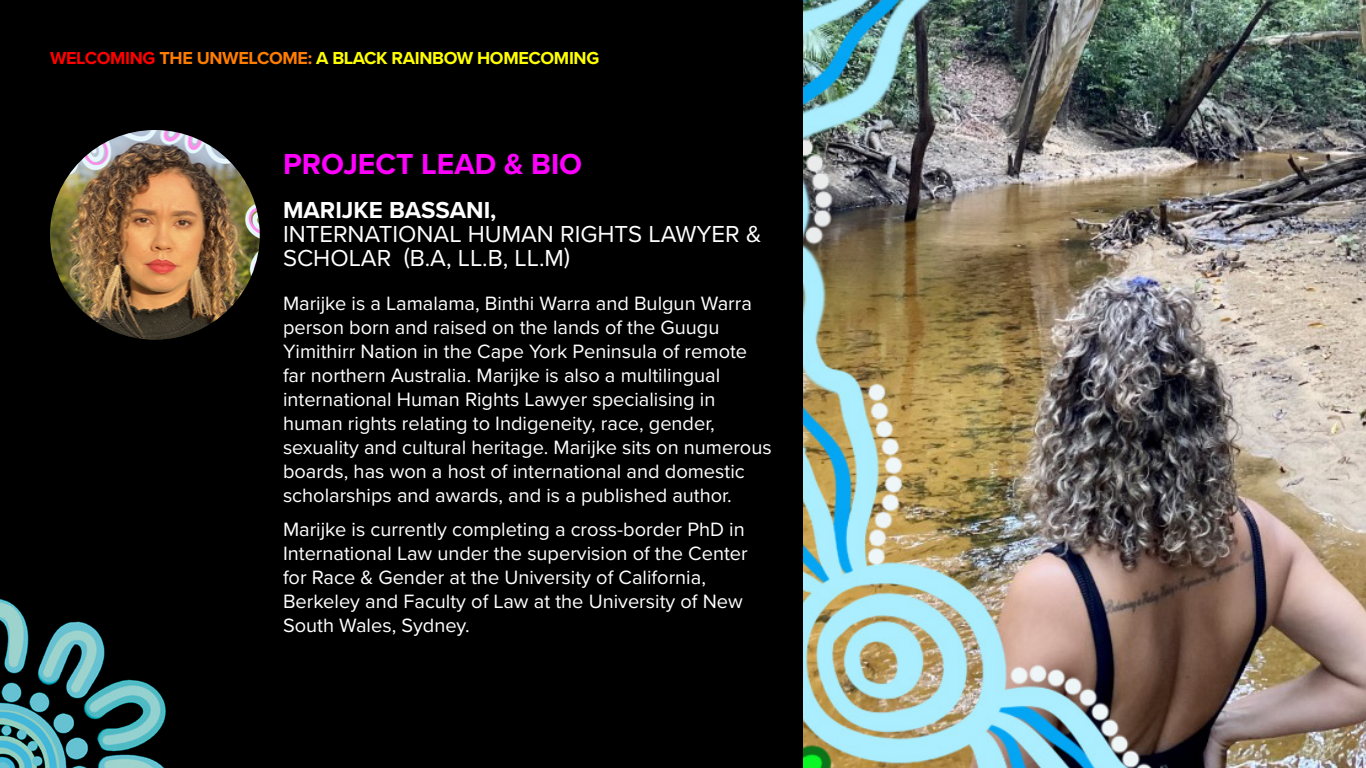
<style>
.page{position:relative;width:1366px;height:768px;background:#000}
.page>*{position:absolute;margin:0;border:0;box-sizing:border-box;transform-origin:0 0}
.t1{font:700 30px "Proxima Nova";color:#f0f}
.t2{font:24px/24px "Proxima Nova";color:#fff}
.t3{font:700 24px "Proxima Nova";color:#fff}
.t4{font:20px/24px "Proxima Nova";color:#fff}
.t5{font:700 18px "Proxima Nova";letter-spacing:-.02em;color:#ff0}
.s1{color:#f00}
.s2{color:#ff7d00}
</style>
<div class="page">
<img style="left:50px;top:130px;width:210px;height:210px;border-radius:105px">
<img style="left:803px;top:0;width:563px;height:768px">
<img style="left:0;top:599px;width:166px;height:169px">
<p class="t5" style="left:50px;top:45px;width:551px"><span class="s1">WELCOMING</span> <span class="s2">THE UNWELCOME:</span> A BLACK RAINBOW HOMECOMING</p>
<h1 class="t1" style="left:283px;top:141px;width:301px">PROJECT LEAD &amp; BIO</h1>
<p class="t3" style="left:283px;top:192px;width:215px">MARIJKE BASSANI,</p>
<p class="t2" style="left:283px;top:221px;width:480px">INTERNATIONAL HUMAN RIGHTS LAWYER &amp;<br>SCHOLAR (B.A, LL.B, LL.M)</p>
<p class="t4" style="left:283px;top:290px;width:490px">Marijke is a Lamalama, Binthi Warra and Bulgun Warra person born and raised on the lands of the Guugu Yimithirr Nation in the Cape York Peninsula of remote far northern Australia. Marijke is also a multilingual international Human Rights Lawyer specialising in human rights relating to Indigeneity, race, gender, sexuality and cultural heritage. Marijke sits on numerous boards, has won a host of international and domestic scholarships and awards, and is a published author.</p>
<p class="t4" style="left:283px;top:516px;width:466px">Marijke is currently completing a cross-border PhD in International Law under the supervision of the Center for Race &amp; Gender at the University of California, Berkeley and Faculty of Law at the University of New South Wales, Sydney.</p>
</div>
